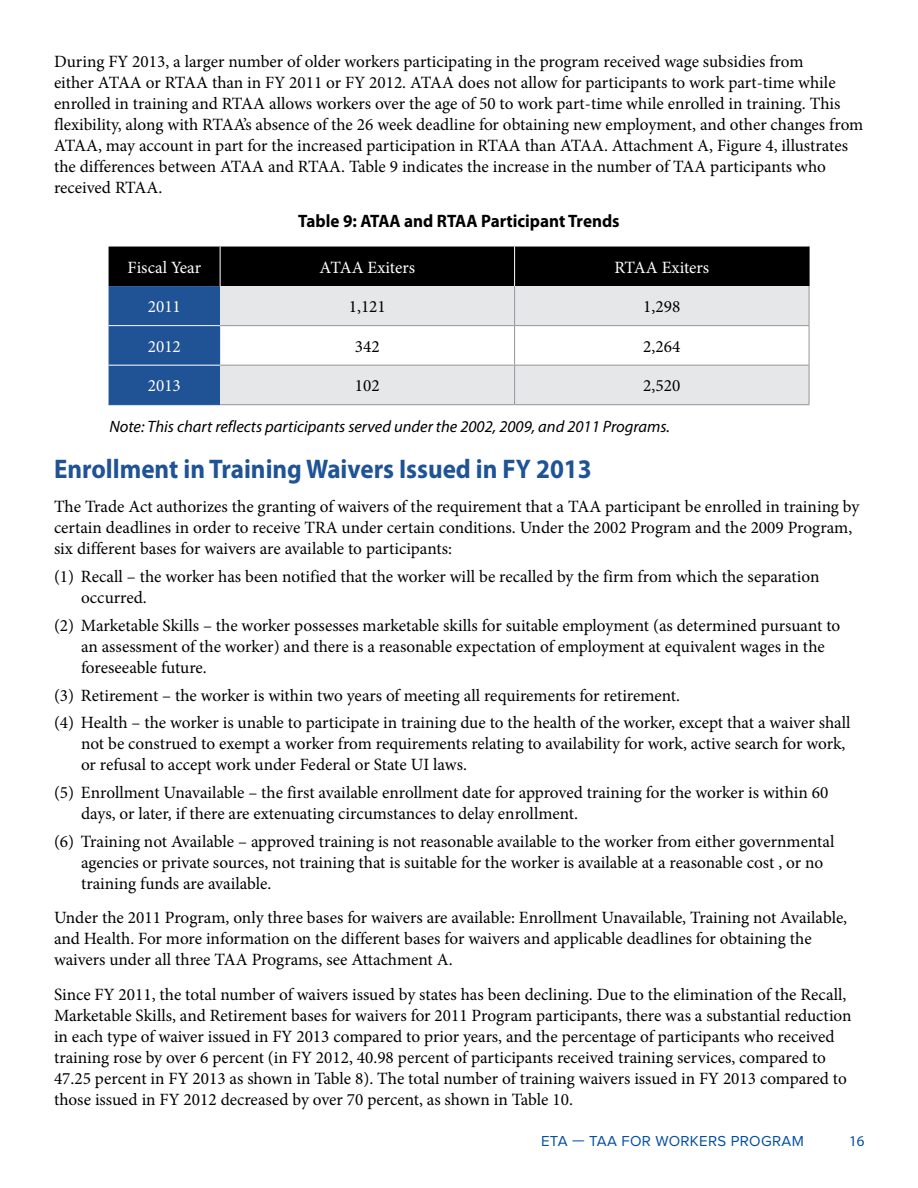
<style>
.page{position:relative;width:918px;height:1188px;background:#fff}
.page>*{position:absolute;margin:0;border:0;box-sizing:border-box;transform-origin:0 0}
.t1{font:700 27px "Myriad Pro";color:#1f5396;scale:.93 1}
.Fig_and_Table_Heads{font:700 18px "Myriad Pro";color:#000;scale:.95 1}
.Body_Text{font:17.25px/21px "Minion Pro";color:#000}
.Body_Text-2{font:17.25px "Minion Pro";color:#fff}
.Notes_and_Sources{font:italic 16.5px "Myriad Pro";color:#000}
.t2{font:15px "Proxima Nova";letter-spacing:.02em;color:#034ea2}
.t3{font:15px "Myriad Pro";color:#034ea2}
</style>
<div class="page">
<svg style="left:109px;top:247px;width:700px;height:157px;background:#0a1b30"></svg>
<svg style="left:220px;top:286px;width:589px;height:118px;fill:#e6e7e8"></svg>
<hr style="left:220px;top:247px;width:1px;height:39px;background:#fff">
<hr style="left:514px;top:247px;width:1px;height:39px;background:#fff">
<hr style="left:109px;top:325px;width:111px;height:1px;background:#fff">
<hr style="left:109px;top:365px;width:111px;height:1px;background:#fff">
<hr style="left:514px;top:286px;width:1px;height:39px;background:#939598">
<hr style="left:809px;top:286px;width:1px;height:39px;background:#939598">
<hr style="left:220px;top:325px;width:295px;height:1px;background:#939598">
<hr style="left:515px;top:325px;width:294px;height:1px;background:#939598">
<hr style="left:514px;top:326px;width:1px;height:39px;background:#939598">
<hr style="left:809px;top:326px;width:1px;height:39px;background:#939598">
<hr style="left:220px;top:365px;width:295px;height:1px;background:#939598">
<hr style="left:515px;top:365px;width:294px;height:1px;background:#939598">
<hr style="left:514px;top:366px;width:1px;height:38px;background:#939598">
<hr style="left:809px;top:366px;width:1px;height:38px;background:#939598">
<hr style="left:220px;top:404px;width:295px;height:1px;background:#939598">
<hr style="left:515px;top:404px;width:294px;height:1px;background:#939598">
<hr style="left:809px;top:247px;width:1px;height:39px;background:#000">
<hr style="left:109px;top:404px;width:111px;height:1px;background:#1f5396">
<p class="Body_Text" style="left:54px;top:51px;width:811px">During FY 2013, a larger number of older workers participating in the program received wage subsidies from<br>either ATAA or RTAA than in FY 2011 or FY 2012. ATAA does not allow for participants to work part-time while enrolled in training and RTAA allows workers over the age of 50 to work part-time while enrolled in training. This flexibility, along with RTAA’s absence of the 26 week deadline for obtaining new employment, and other changes from ATAA, may account in part for the increased participation in RTAA than ATAA. Attachment A, Figure 4, illustrates the differences between ATAA and RTAA. Table 9 indicates the increase in the number of TAA participants who received RTAA.</p>
<h2 class="Fig_and_Table_Heads" style="left:298px;top:209px;width:340px">Table 9: ATAA and RTAA Participant Trends</h2>
<p class="Body_Text-2" style="left:128px;top:256px;width:75px">Fiscal Year</p>
<p class="Body_Text-2" style="left:320px;top:256px;width:97px">ATAA Exiters</p>
<p class="Body_Text-2" style="left:614px;top:256px;width:96px">RTAA Exiters</p>
<p class="Body_Text-2" style="left:148px;top:295px;width:35px">2011</p>
<p class="Body_Text" style="left:349px;top:296px;width:39px">1,121</p>
<p class="Body_Text" style="left:643px;top:296px;width:39px">1,298</p>
<p class="Body_Text-2" style="left:148px;top:335px;width:35px">2012</p>
<p class="Body_Text" style="left:355px;top:336px;width:26px">342</p>
<p class="Body_Text" style="left:643px;top:336px;width:39px">2,264</p>
<p class="Body_Text-2" style="left:148px;top:374px;width:35px">2013</p>
<p class="Body_Text" style="left:355px;top:375px;width:26px">102</p>
<p class="Body_Text" style="left:643px;top:375px;width:39px">2,520</p>
<p class="Notes_and_Sources" style="left:110px;top:416px;width:562px">Note: This chart reflects participants served under the 2002, 2009, and 2011 Programs.</p>
<h3 class="t1" style="left:54px;top:451px;width:580px">Enrollment in Training Waivers Issued in FY 2013</h3>
<p class="Body_Text" style="left:54px;top:497px;width:807px">The Trade Act authorizes the granting of waivers of the requirement that a TAA participant be enrolled in training by certain deadlines in order to receive TRA under certain conditions. Under the 2002 Program and the 2009 Program, six different bases for waivers are available to participants:</p>
<p class="Body_Text" style="left:81px;top:566px;width:740px;text-indent:-27px">(1) Recall – the worker has been notified that the worker will be recalled by the firm from which the separation occurred.</p>
<p class="Body_Text" style="left:81px;top:615px;width:761px;text-indent:-27px">(2) Marketable Skills – the worker possesses marketable skills for suitable employment (as determined pursuant to an assessment of the worker) and there is a reasonable expectation of employment at equivalent wages in the foreseeable future.</p>
<p class="Body_Text" style="left:54px;top:685px;width:628px">(3) Retirement – the worker is within two years of meeting all requirements for retirement.</p>
<p class="Body_Text" style="left:81px;top:713px;width:771px;text-indent:-27px">(4) Health – the worker is unable to participate in training due to the health of the worker, except that a waiver shall not be construed to exempt a worker from requirements relating to availability for work, active search for work, or refusal to accept work under Federal or State UI laws.</p>
<p class="Body_Text" style="left:81px;top:782px;width:749px;text-indent:-27px">(5) Enrollment Unavailable – the first available enrollment date for approved training for the worker is within 60 days, or later, if there are extenuating circumstances to delay enrollment.</p>
<p class="Body_Text" style="left:81px;top:831px;width:755px;text-indent:-27px">(6) Training not Available – approved training is not reasonable available to the worker from either governmental agencies or private sources, not training that is suitable for the worker is available at a reasonable cost , or no training funds are available.</p>
<p class="Body_Text" style="left:54px;top:908px;width:795px">Under the 2011 Program, only three bases for waivers are available: Enrollment Unavailable, Training not Available, and Health. For more information on the different bases for waivers and applicable deadlines for obtaining the waivers under all three TAA Programs, see Attachment A.</p>
<p class="Body_Text" style="left:54px;top:984px;width:799px">Since FY 2011, the total number of waivers issued by states has been declining. Due to the elimination of the Recall, Marketable Skills, and Retirement bases for waivers for 2011 Program participants, there was a substantial reduction in each type of waiver issued in FY 2013 compared to prior years, and the percentage of participants who received training rose by over 6 percent (in FY 2012, 40.98 percent of participants received training services, compared to 47.25 percent in FY 2013 as shown in Table 8). The total number of training waivers issued in FY 2013 compared to those issued in FY 2012 decreased by over 70 percent, as shown in Table 10.</p>
<p class="t2" style="left:541px;top:1132px;width:264px">ETA — TAA FOR WORKERS PROGRAM</p>
<p class="t3" style="left:849px;top:1132px;width:17px">16</p>
</div>
